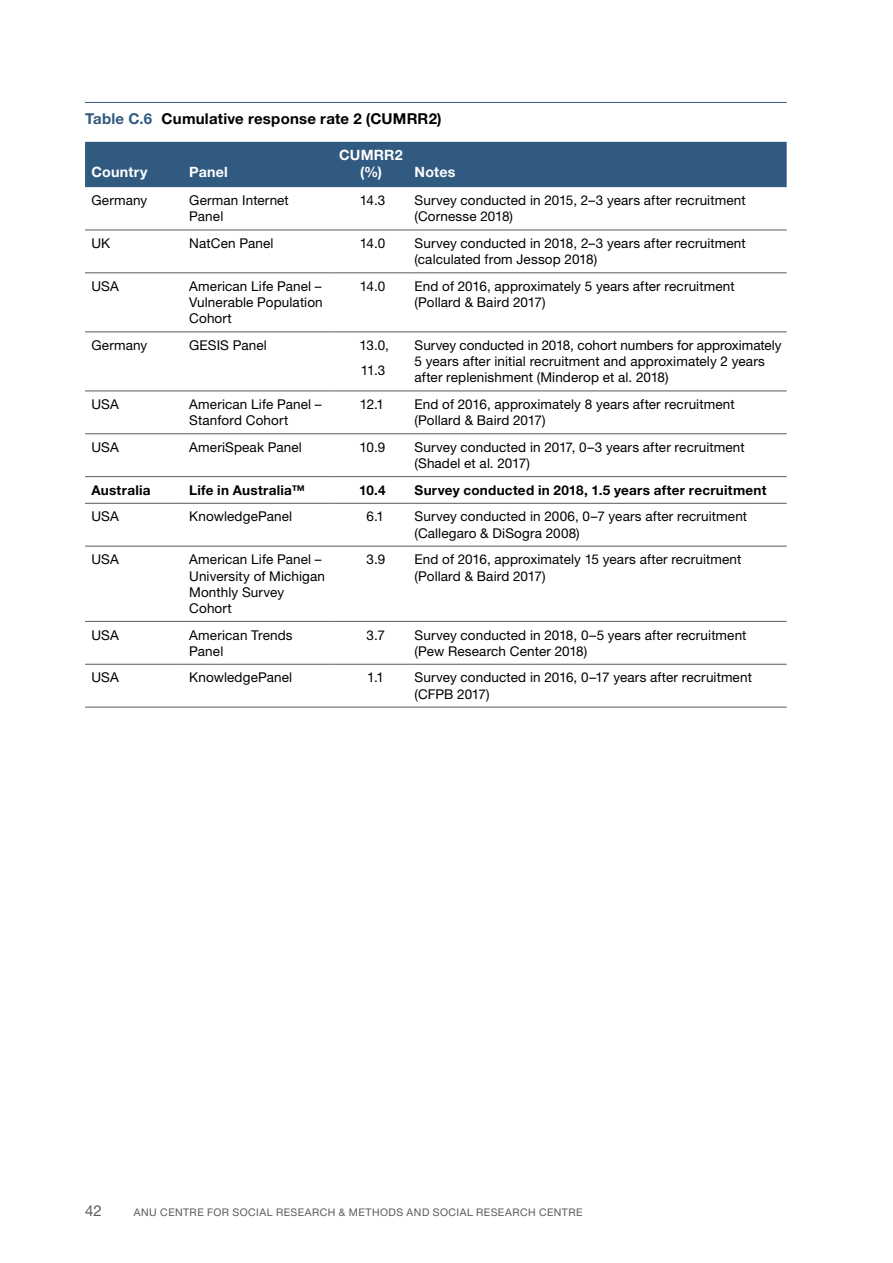
<style>
.page{position:relative;width:893px;height:1263px;background:#fff}
.page>*{position:absolute;margin:0;border:0;box-sizing:border-box;transform-origin:0 0}
.t1{font:700 15px "Helvetica Neue LT Std";letter-spacing:.015em;color:#000}
.t2{font:15px "Helvetica Neue LT Std";color:#58595b}
.t3{font:700 14.25px/17.1px "Helvetica Neue LT Std";letter-spacing:.015em;color:#fff;text-align:center}
.t4{font:13.5px/16.2px "Helvetica Neue LT Std";letter-spacing:.01em;color:#000}
.t5{font:700 13.5px "Helvetica Neue LT Std";letter-spacing:.02em;color:#000}
.t6{font:10.5px "Helvetica Neue LT Std";letter-spacing:.045em;color:#58595b}
.s1{color:#315a80}
</style>
<div class="page">
<hr style="left:85px;top:102px;width:702px;height:1px;background:#315a80">
<div style="left:85px;top:142px;width:702px;height:45px;background:#315a80"></div>
<hr style="left:85px;top:230px;width:98px;height:1px;background:#58595b">
<hr style="left:183px;top:230px;width:149px;height:1px;background:#58595b">
<hr style="left:332px;top:230px;width:76px;height:1px;background:#58595b">
<hr style="left:408px;top:230px;width:379px;height:1px;background:#58595b">
<hr style="left:85px;top:273px;width:98px;height:1px;background:#58595b">
<hr style="left:183px;top:273px;width:149px;height:1px;background:#58595b">
<hr style="left:332px;top:273px;width:76px;height:1px;background:#58595b">
<hr style="left:408px;top:273px;width:379px;height:1px;background:#58595b">
<hr style="left:85px;top:332px;width:98px;height:1px;background:#58595b">
<hr style="left:183px;top:332px;width:149px;height:1px;background:#58595b">
<hr style="left:332px;top:332px;width:76px;height:1px;background:#58595b">
<hr style="left:408px;top:332px;width:379px;height:1px;background:#58595b">
<hr style="left:85px;top:391px;width:98px;height:1px;background:#58595b">
<hr style="left:183px;top:391px;width:149px;height:1px;background:#58595b">
<hr style="left:332px;top:391px;width:76px;height:1px;background:#58595b">
<hr style="left:408px;top:391px;width:379px;height:1px;background:#58595b">
<hr style="left:85px;top:433px;width:98px;height:1px;background:#58595b">
<hr style="left:183px;top:433px;width:149px;height:1px;background:#58595b">
<hr style="left:332px;top:433px;width:76px;height:1px;background:#58595b">
<hr style="left:408px;top:433px;width:379px;height:1px;background:#58595b">
<hr style="left:85px;top:476px;width:98px;height:1px;background:#58595b">
<hr style="left:183px;top:476px;width:149px;height:1px;background:#58595b">
<hr style="left:332px;top:476px;width:76px;height:1px;background:#58595b">
<hr style="left:408px;top:476px;width:379px;height:1px;background:#58595b">
<hr style="left:85px;top:503px;width:98px;height:1px;background:#58595b">
<hr style="left:183px;top:503px;width:149px;height:1px;background:#58595b">
<hr style="left:332px;top:503px;width:76px;height:1px;background:#58595b">
<hr style="left:408px;top:503px;width:379px;height:1px;background:#58595b">
<hr style="left:85px;top:546px;width:98px;height:1px;background:#58595b">
<hr style="left:183px;top:546px;width:149px;height:1px;background:#58595b">
<hr style="left:332px;top:546px;width:76px;height:1px;background:#58595b">
<hr style="left:408px;top:546px;width:379px;height:1px;background:#58595b">
<hr style="left:85px;top:707px;width:98px;height:1px;background:#58595b">
<hr style="left:183px;top:707px;width:149px;height:1px;background:#58595b">
<hr style="left:332px;top:707px;width:76px;height:1px;background:#58595b">
<hr style="left:408px;top:707px;width:379px;height:1px;background:#58595b">
<hr style="left:85px;top:621px;width:98px;height:1px;background:#58595b">
<hr style="left:183px;top:621px;width:149px;height:1px;background:#58595b">
<hr style="left:332px;top:621px;width:76px;height:1px;background:#58595b">
<hr style="left:408px;top:621px;width:379px;height:1px;background:#58595b">
<hr style="left:85px;top:664px;width:98px;height:1px;background:#58595b">
<hr style="left:183px;top:664px;width:149px;height:1px;background:#58595b">
<hr style="left:332px;top:664px;width:76px;height:1px;background:#58595b">
<hr style="left:408px;top:664px;width:379px;height:1px;background:#58595b">
<p class="t1" style="left:85px;top:109px;width:358px"><span class="s1">Table C.6</span> Cumulative response rate 2 (CUMRR2)</p>
<p class="t3" style="left:91px;top:163px;width:57px">Country</p>
<p class="t3" style="left:189px;top:163px;width:40px">Panel</p>
<p class="t3" style="left:339px;top:146px;width:65px">CUMRR2 (%)</p>
<p class="t3" style="left:415px;top:163px;width:42px">Notes</p>
<p class="t4" style="left:91px;top:192px;width:57px">Germany</p>
<p class="t4" style="left:189px;top:192px;width:101px">German Internet<br>Panel</p>
<p class="t4" style="left:360px;top:192px;width:27px">14.3</p>
<p class="t4" style="left:415px;top:192px;width:332px">Survey conducted in 2015, 2–3 years after recruitment (Cornesse 2018)</p>
<p class="t4" style="left:91px;top:235px;width:20px">UK</p>
<p class="t4" style="left:189px;top:235px;width:86px">NatCen Panel</p>
<p class="t4" style="left:360px;top:235px;width:27px">14.0</p>
<p class="t4" style="left:415px;top:235px;width:333px">Survey conducted in 2018, 2–3 years after recruitment (calculated from Jessop 2018)</p>
<p class="t4" style="left:91px;top:278px;width:29px">USA</p>
<p class="t4" style="left:189px;top:278px;width:135px;text-align:justify">American Life Panel – Vulnerable Population Cohort</p>
<p class="t4" style="left:360px;top:278px;width:27px">14.0</p>
<p class="t4" style="left:415px;top:278px;width:321px">End of 2016, approximately 5 years after recruitment (Pollard &amp; Baird 2017)</p>
<p class="t4" style="left:91px;top:337px;width:57px">Germany</p>
<p class="t4" style="left:189px;top:337px;width:79px">GESIS Panel</p>
<p class="t4" style="left:360px;top:333px;width:31px;line-height:24.8px">13.0,<br>11.3</p>
<p class="t4" style="left:415px;top:337px;width:368px">Survey conducted in 2018, cohort numbers for approximately<br>5 years after initial recruitment and approximately 2 years after replenishment (Minderop et al. 2018)</p>
<p class="t4" style="left:91px;top:396px;width:29px">USA</p>
<p class="t4" style="left:189px;top:396px;width:134px">American Life Panel –<br>Stanford Cohort</p>
<p class="t4" style="left:360px;top:396px;width:26px">12.1</p>
<p class="t4" style="left:415px;top:396px;width:321px">End of 2016, approximately 8 years after recruitment (Pollard &amp; Baird 2017)</p>
<p class="t4" style="left:91px;top:439px;width:29px">USA</p>
<p class="t4" style="left:189px;top:439px;width:114px">AmeriSpeak Panel</p>
<p class="t4" style="left:360px;top:439px;width:27px">10.9</p>
<p class="t4" style="left:415px;top:439px;width:332px">Survey conducted in 2017, 0–3 years after recruitment (Shadel et al. 2017)</p>
<p class="t5" style="left:91px;top:482px;width:61px">Australia</p>
<p class="t5" style="left:189px;top:482px;width:117px">Life in Australia™</p>
<p class="t5" style="left:359px;top:482px;width:28px">10.4</p>
<p class="t5" style="left:415px;top:482px;width:353px">Survey conducted in 2018, 1.5 years after recruitment</p>
<p class="t4" style="left:91px;top:508px;width:29px">USA</p>
<p class="t4" style="left:189px;top:508px;width:104px">KnowledgePanel</p>
<p class="t4" style="left:366px;top:508px;width:19px">6.1</p>
<p class="t4" style="left:415px;top:508px;width:334px">Survey conducted in 2006, 0–7 years after recruitment (Callegaro &amp; DiSogra 2008)</p>
<p class="t4" style="left:91px;top:551px;width:29px">USA</p>
<p class="t4" style="left:189px;top:551px;width:137px">American Life Panel –<br>University of Michigan<br>Monthly Survey<br>Cohort</p>
<p class="t4" style="left:366px;top:551px;width:20px">3.9</p>
<p class="t4" style="left:415px;top:551px;width:328px">End of 2016, approximately 15 years after recruitment (Pollard &amp; Baird 2017)</p>
<p class="t4" style="left:91px;top:626px;width:29px">USA</p>
<p class="t4" style="left:189px;top:626px;width:105px">American Trends<br>Panel</p>
<p class="t4" style="left:366px;top:626px;width:20px">3.7</p>
<p class="t4" style="left:415px;top:626px;width:333px">Survey conducted in 2018, 0–5 years after recruitment (Pew Research Center 2018)</p>
<p class="t4" style="left:91px;top:669px;width:29px">USA</p>
<p class="t4" style="left:189px;top:669px;width:104px">KnowledgePanel</p>
<p class="t4" style="left:367px;top:669px;width:18px">1.1</p>
<p class="t4" style="left:415px;top:669px;width:339px">Survey conducted in 2016, 0–17 years after recruitment (CFPB 2017)</p>
<p class="t2" style="left:85px;top:1202px;width:18px">42</p>
<p class="t6" style="left:134px;top:1206px;width:450px">ANU CENTRE FOR SOCIAL RESEARCH &amp; METHODS AND SOCIAL RESEARCH CENTRE</p>
</div>
